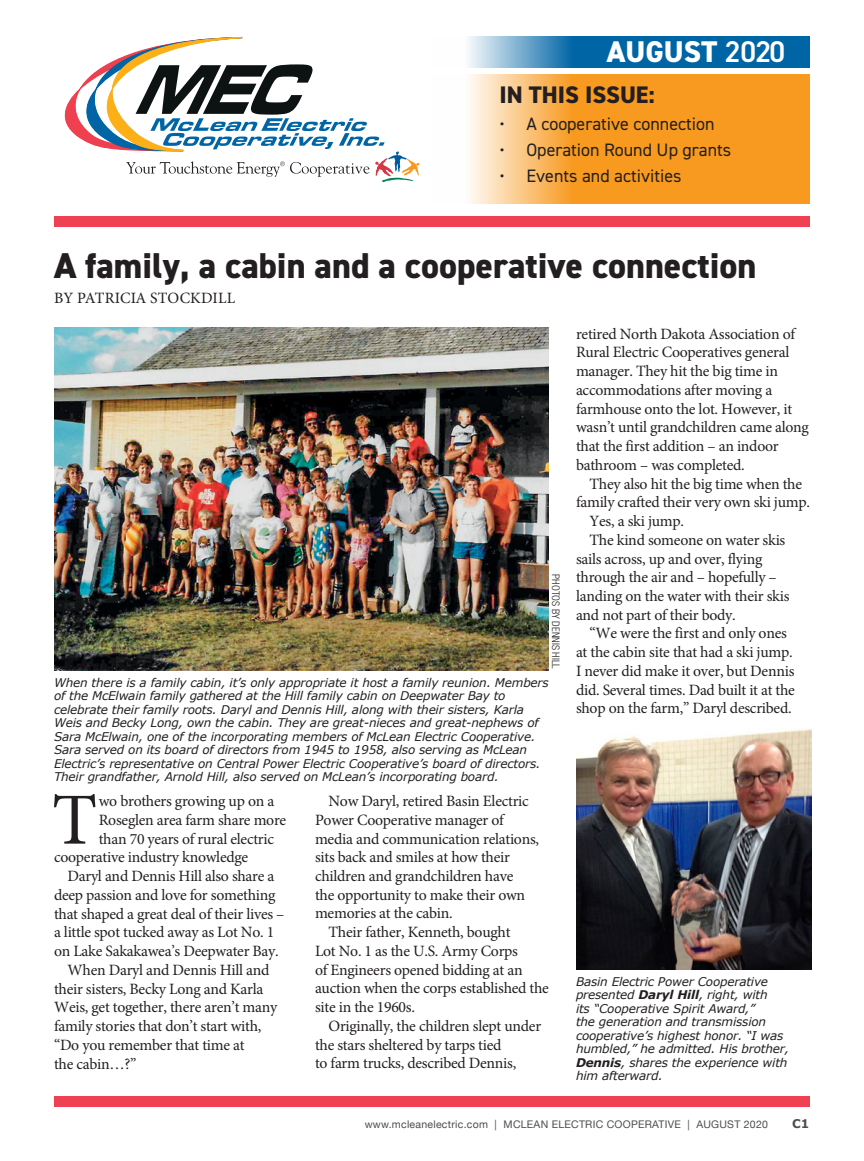
<style>
.page{position:relative;width:864px;height:1161px;background:#fff}
.page>*{position:absolute;margin:0;border:0;box-sizing:border-box;transform-origin:0 0}
.t1{font:73.5px "Minion Pro";color:#231f20}
.t2{font:800 36px "DIN2014";color:#231f20}
.t3{font:800 30px "DIN2014";color:#fff}
.t4{font:800 24px "DIN2014";color:#231f20}
.t5{font:18px "DIN2014";color:#231f20}
.t6{font:15.75px/18.8px "Minion Pro";letter-spacing:-.015em;color:#231f20}
.t7{font:15.75px "Minion Pro";letter-spacing:.01em;color:#231f20}
.t8{font:italic 12px/13.5px "Verdana";letter-spacing:-.015em;color:#231f20}
.t9{font:700 12px "Verdana";color:#4d4d4f}
.t10{font:10.5px "Helvetica Neue";letter-spacing:.025em;color:#4d4d4f}
.t11{font:300 condensed 10.5px "Helvetica Neue";color:#231f20}
.s1{font-weight:600}
.s2{font-weight:700}
</style>
<div class="page">
<div style="left:54px;top:1097px;width:756px;height:10px;background:#ef4151"></div>
<svg style="left:468px;top:36px;width:342px;height:32px;fill:#0065a5"></svg>
<svg style="left:64px;top:37px;width:356px;height:146px"></svg>
<svg style="left:469px;top:74px;width:341px;height:129px;fill:#f89a1f"></svg>
<div style="left:54px;top:217px;width:756px;height:10px;background:#ef4151"></div>
<img style="left:54px;top:327px;width:495px;height:343px">
<img style="left:576px;top:729px;width:235px;height:241px">
<h3 class="t3" style="left:607px;top:32px;width:180px">AUGUST <span class="s1">2020</span></h3>
<h3 class="t4" style="left:499px;top:79px;width:157px">IN THIS ISSUE:</h3>
<p class="t5" style="left:499px;top:112px;width:217px">• A cooperative connection</p>
<p class="t5" style="left:499px;top:138px;width:233px">• Operation Round Up grants</p>
<p class="t5" style="left:499px;top:165px;width:184px">• Events and activities</p>
<h2 class="t2" style="left:54px;top:242px;width:704px">A family, a cabin and a cooperative connection</h2>
<p class="t7" style="left:54px;top:287px;width:183px">BY PATRICIA STOCKDILL</p>
<p class="t11" style="left:562px;top:574px;width:96px;rotate:90deg">PHOTOS BY DENNIS HILL</p>
<p class="t8" style="left:54px;top:675px;width:496px">When there is a family cabin, it’s only appropriate it host a family reunion. Members of the McElwain family gathered at the Hill family cabin on Deepwater Bay to celebrate their family roots. Daryl and Dennis Hill, along with their sisters, Karla Weis and Becky Long, own the cabin. They are great-nieces and great-nephews of Sara McElwain, one of the incorporating members of McLean Electric Cooperative.<br>Sara served on its board of directors from 1945 to 1958, also serving as McLean Electric’s representative on Central Power Electric Cooperative’s board of directors.<br>Their grandfather, Arnold Hill, also served on McLean’s incorporating board.</p>
<p class="t6" style="left:576px;top:324px;width:234px">retired North Dakota Association of Rural Electric Cooperatives general manager. They hit the big time in accommodations after moving a farmhouse onto the lot. However, it wasn’t until grandchildren came along that the first addition – an indoor bathroom – was completed.</p>
<p class="t6" style="left:590px;top:474px;width:214px">They also hit the big time when the</p>
<p class="t6" style="left:576px;top:493px;width:236px">family crafted their very own ski jump.</p>
<p class="t6" style="left:590px;top:512px;width:96px">Yes, a ski jump.</p>
<p class="t6" style="left:590px;top:530px;width:197px">The kind someone on water skis</p>
<p class="t6" style="left:576px;top:549px;width:188px">sails across, up and over, flying</p>
<p class="t6" style="left:576px;top:568px;width:202px">through the air and – hopefully –</p>
<p class="t6" style="left:576px;top:587px;width:215px">landing on the water with their skis</p>
<p class="t6" style="left:576px;top:605px;width:161px">and not part of their body.</p>
<p class="t6" style="left:590px;top:624px;width:199px">“We were the first and only ones</p>
<p class="t6" style="left:576px;top:643px;width:218px">at the cabin site that had a ski jump.</p>
<p class="t6" style="left:576px;top:662px;width:220px">I never did make it over, but Dennis</p>
<p class="t6" style="left:576px;top:680px;width:221px">did. Several times. Dad built it at the</p>
<p class="t6" style="left:576px;top:699px;width:217px">shop on the farm,” Daryl described.</p>
<h1 class="t1" style="left:52px;top:771px;width:47px">T</h1>
<p class="t6" style="left:99px;top:792px;width:177px">wo brothers growing up on a</p>
<p class="t6" style="left:99px;top:811px;width:189px">Roseglen area farm share more</p>
<p class="t6" style="left:99px;top:829px;width:177px">than 70 years of rural electric</p>
<p class="t6" style="left:54px;top:848px;width:196px">cooperative industry knowledge</p>
<p class="t6" style="left:67px;top:867px;width:209px">Daryl and Dennis Hill also share a</p>
<p class="t6" style="left:54px;top:886px;width:223px">deep passion and love for something</p>
<p class="t6" style="left:54px;top:904px;width:232px">that shaped a great deal of their lives –</p>
<p class="t6" style="left:54px;top:923px;width:222px">a little spot tucked away as Lot No. 1</p>
<p class="t6" style="left:54px;top:942px;width:226px">on Lake Sakakawea’s Deepwater Bay.</p>
<p class="t6" style="left:67px;top:960px;width:204px">When Daryl and Dennis Hill and</p>
<p class="t6" style="left:54px;top:979px;width:211px">their sisters, Becky Long and Karla</p>
<p class="t6" style="left:54px;top:998px;width:225px">Weis, get together, there aren’t many</p>
<p class="t6" style="left:54px;top:1017px;width:209px">family stories that don’t start with,</p>
<p class="t6" style="left:54px;top:1035px;width:192px">“Do you remember that time at</p>
<p class="t6" style="left:54px;top:1054px;width:84px">the cabin…?”</p>
<p class="t6" style="left:329px;top:792px;width:202px">Now Daryl, retired Basin Electric</p>
<p class="t6" style="left:315px;top:810px;width:190px">Power Cooperative manager of</p>
<p class="t6" style="left:315px;top:829px;width:226px">media and communication relations,</p>
<p class="t6" style="left:315px;top:848px;width:196px">sits back and smiles at how their</p>
<p class="t6" style="left:315px;top:867px;width:200px">children and grandchildren have</p>
<p class="t6" style="left:315px;top:885px;width:212px">the opportunity to make their own</p>
<p class="t6" style="left:315px;top:904px;width:139px">memories at the cabin.</p>
<p class="t6" style="left:329px;top:923px;width:184px">Their father, Kenneth, bought</p>
<p class="t6" style="left:315px;top:942px;width:205px">Lot No. 1 as the U.S. Army Corps</p>
<p class="t6" style="left:315px;top:960px;width:209px">of Engineers opened bidding at an</p>
<p class="t6" style="left:315px;top:979px;width:235px">auction when the corps established the</p>
<p class="t6" style="left:315px;top:998px;width:102px">site in the 1960s.</p>
<p class="t6" style="left:329px;top:1017px;width:214px">Originally, the children slept under</p>
<p class="t6" style="left:315px;top:1035px;width:188px">the stars sheltered by tarps tied</p>
<p class="t6" style="left:315px;top:1054px;width:203px">to farm trucks, described Dennis,</p>
<p class="t8" style="left:576px;top:974px;width:215px">Basin Electric Power Cooperative presented <span class="s2">Daryl Hill</span>, right, with<br>its “Cooperative Spirit Award,”<br>the generation and transmission cooperative’s highest honor. “I was humbled,” he admitted. His brother,<br><span class="s2">Dennis</span>, shares the experience with him afterward.</p>
<p class="t10" style="left:365px;top:1116px;width:405px">www.mcleanelectric.com | MCLEAN ELECTRIC COOPERATIVE | AUGUST 2020</p>
<p class="t9" style="left:792px;top:1116px;width:19px">C1</p>
</div>
